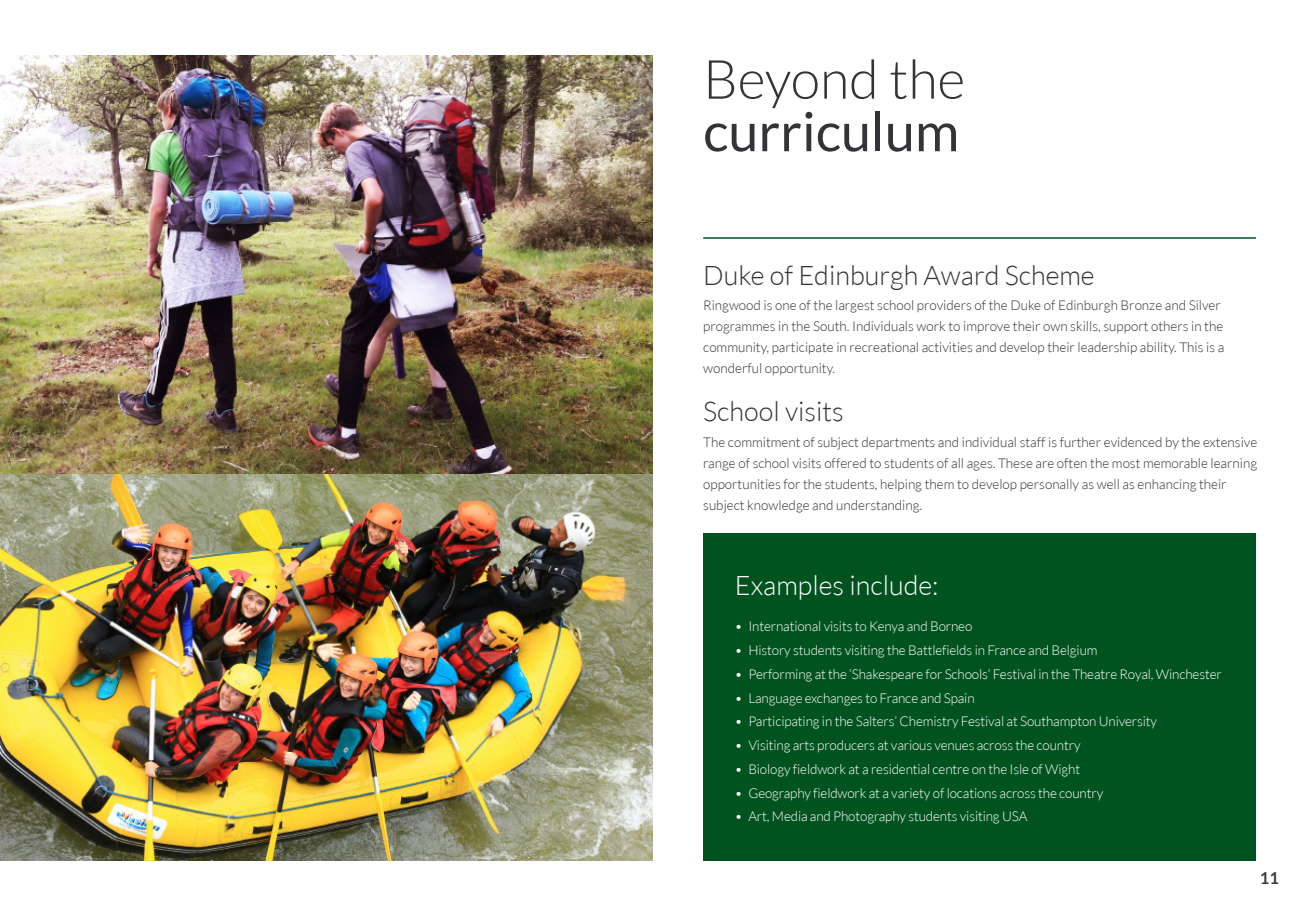
<style>
.page{position:relative;width:1310px;height:915px;background:#fff}
.page>*{position:absolute;margin:0;border:0;box-sizing:border-box;transform-origin:0 0}
.t1{font:54px "Lato";color:#323437}
.t2{font:300 54px "Lato";color:#323437}
.t3{font:300 27px "Lato";color:#323437}
.t4{font:300 27px "Lato";color:#fff}
.t5{font:700 16.5px "Lato";color:#3e3e3f}
.t6{font:300 13.5px/21px "Lato";color:#323437}
.t7{font:300 13.5px "Lato";letter-spacing:-.01em;color:#fff}
</style>
<div class="page">
<div style="left:703px;top:533px;width:553px;height:327px;background:#00531e"></div>
<svg style="left:652px;top:55px;width:1px;height:806px"></svg>
<hr style="left:703px;top:237px;width:553px;height:2px;background:#00531e">
<img style="left:1px;top:473px;width:651px;height:387px">
<img style="left:0;top:54px;width:1px;height:806px">
<img style="left:0;top:55px;width:652px;height:418px">
<p class="t2" style="left:703px;top:50px;width:263px">Beyond the</p>
<p class="t1" style="left:703px;top:101px;width:258px">curriculum</p>
<p class="t3" style="left:703px;top:260px;width:393px">Duke of Edinburgh Award Scheme</p>
<p class="t6" style="left:703px;top:294px;width:522px">Ringwood is one of the largest school providers of the Duke of Edinburgh Bronze and Silver programmes in the South. Individuals work to improve their own skills, support others in the community, participate in recreational activities and develop their leadership ability. This is a wonderful opportunity.</p>
<p class="t3" style="left:703px;top:397px;width:142px">School visits</p>
<p class="t6" style="left:703px;top:431px;width:555px">The commitment of subject departments and individual staff is further evidenced by the extensive range of school visits offered to students of all ages. These are often the most memorable learning opportunities for the students, helping them to develop personally as well as enhancing their subject knowledge and understanding.</p>
<p class="t4" style="left:735px;top:570px;width:205px">Examples include:</p>
<p class="t7" style="left:735px;top:619px;width:239px">• International visits to Kenya and Borneo</p>
<p class="t7" style="left:735px;top:642px;width:364px">• History students visiting the Battlefields in France and Belgium</p>
<p class="t7" style="left:735px;top:666px;width:488px">• Performing at the ‘Shakespeare for Schools’ Festival in the Theatre Royal, Winchester</p>
<p class="t7" style="left:735px;top:690px;width:241px">• Language exchanges to France and Spain</p>
<p class="t7" style="left:735px;top:714px;width:424px">• Participating in the Salters’ Chemistry Festival at Southampton University</p>
<p class="t7" style="left:735px;top:737px;width:347px">• Visiting arts producers at various venues across the country</p>
<p class="t7" style="left:735px;top:761px;width:347px">• Biology fieldwork at a residential centre on the Isle of Wight</p>
<p class="t7" style="left:735px;top:785px;width:370px">• Geography fieldwork at a variety of locations across the country</p>
<p class="t7" style="left:735px;top:809px;width:294px">• Art, Media and Photography students visiting USA</p>
<p class="t5" style="left:1259px;top:868px;width:21px">11</p>
</div>
